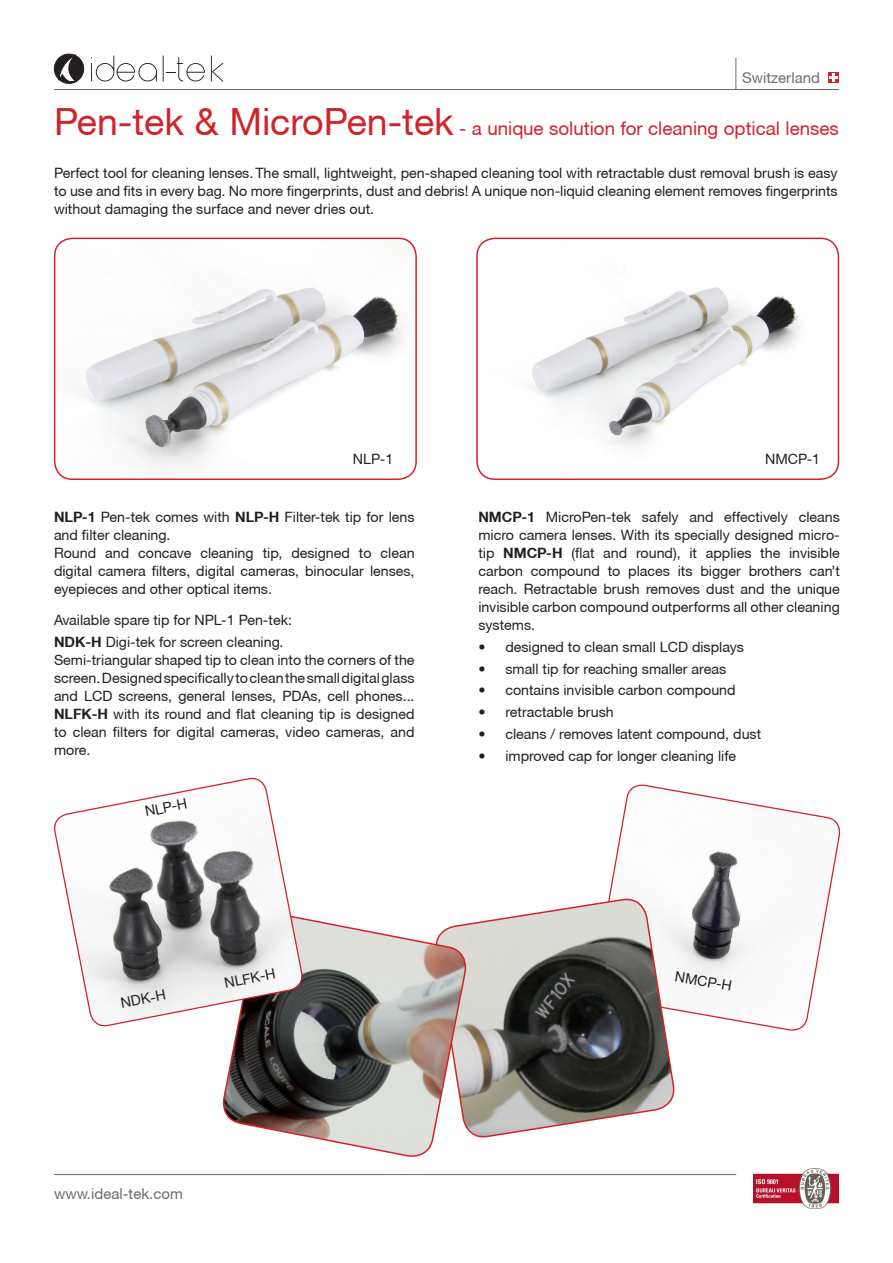
<style>
.page{position:relative;width:893px;height:1263px;background:#fff}
.page>*{position:absolute;margin:0;border:0;box-sizing:border-box;transform-origin:0 0}
.Title1{font:18.75px "Helvetica Neue CE";color:#d1232a}
.t1{font:15px "Helvetica Neue CE";color:#6c6d70}
.t2{font:14.25px/18px "Helvetica Neue CE";color:#231f20;text-align:justify}
.s1{font-size:37.5px}
.s2{font-weight:700}
</style>
<div class="page">
<hr style="left:54px;top:89px;width:785px;height:1px;background:#6c6d70">
<hr style="left:736px;top:58px;width:1px;height:32px;background:#6c6d70">
<img style="left:754px;top:1169px;width:85px;height:40px">
<div style="left:828px;top:72px;width:11px;height:11px;background:#d1232a"></div>
<svg style="left:829px;top:73px;width:9px;height:9px"></svg>
<hr style="left:54px;top:1174px;width:682px;height:1px;background:#6c6d70">
<svg style="left:54px;top:54px;width:30px;height:29px"></svg>
<svg style="left:91px;top:56px;width:66px;height:25px"></svg>
<svg style="left:163px;top:56px;width:42px;height:25px"></svg>
<svg style="left:211px;top:56px;width:13px;height:25px"></svg>
<img style="left:55px;top:238px;width:361px;height:241px">
<div style="left:54px;top:238px;width:363px;height:242px;border:2px solid #d1232a;border-radius:18px"></div>
<img style="left:477px;top:238px;width:361px;height:240px">
<div style="left:476px;top:238px;width:363px;height:242px;border:2px solid #d1232a;border-radius:18px"></div>
<svg style="left:609px;top:784px;width:232px;height:247px"></svg>
<svg style="left:469px;top:896px;width:208px;height:242px"></svg>
<img style="left:222px;top:918px;width:247px;height:239px">
<svg style="left:54px;top:777px;width:250px;height:251px"></svg>
<p class="t1" style="left:742px;top:69px;width:80px">Switzerland</p>
<p class="Title1" style="left:54px;top:117px;width:786px"><span class="s1">Pen-tek &amp; MicroPen-tek</span> - a unique solution for cleaning optical lenses</p>
<p class="t2" style="left:54px;top:164px;width:785px">Perfect tool for cleaning lenses. The small, lightweight, pen-shaped cleaning tool with retractable dust removal brush is easy to use and fits in every bag. No more fingerprints, dust and debris! A unique non-liquid cleaning element removes fingerprints without damaging the surface and never dries out.</p>
<p class="t2" style="left:353px;top:450px;width:42px">NLP-1</p>
<p class="t2" style="left:54px;top:508px;width:362px"><span class="s2">NLP-1</span> Pen-tek comes with <span class="s2">NLP-H</span> Filter-tek tip for lens and filter cleaning.</p>
<p class="t2" style="left:54px;top:544px;width:362px">Round and concave cleaning tip, designed to clean digital camera filters, digital cameras, binocular lenses, eyepieces and other optical items.</p>
<p class="t2" style="left:54px;top:611px;width:240px">Available spare tip for NPL-1 Pen-tek:</p>
<p class="t2" style="left:54px;top:633px;width:231px"><span class="s2">NDK-H</span> Digi-tek for screen cleaning.</p>
<p class="t2" style="left:54px;top:651px;width:362px">Semi-triangular shaped tip to clean into the corners of the screen. Designed specifically to clean the small digital glass and LCD screens, general lenses, PDAs, cell phones...<br><span class="s2">NLFK-H</span> with its round and flat cleaning tip is designed to clean filters for digital cameras, video cameras, and more.</p>
<p class="t2" style="left:143px;top:803px;width:44px;rotate:-11deg">NLP-H</p>
<p class="t2" style="left:119px;top:994px;width:47px;rotate:-11deg">NDK-H</p>
<p class="t2" style="left:223px;top:974px;width:53px;rotate:-11deg">NLFK-H</p>
<p class="t2" style="left:765px;top:450px;width:57px">NMCP-1</p>
<p class="t2" style="left:478px;top:508px;width:363px"><span class="s2">NMCP-1</span> MicroPen-tek safely and effectively cleans micro camera lenses. With its specially designed micro&shy;tip <span class="s2">NMCP-H</span> (flat and round), it applies the invisible carbon compound to places its bigger brothers can’t reach. Retractable brush removes dust and the unique invisible carbon compound outperforms all other cleaning systems.</p>
<p class="t2" style="left:478px;top:638px;width:267px">• designed to clean small LCD displays</p>
<p class="t2" style="left:478px;top:659px;width:249px">• small tip for reaching smaller areas</p>
<p class="t2" style="left:478px;top:681px;width:259px">• contains invisible carbon compound</p>
<p class="t2" style="left:478px;top:703px;width:137px">• retractable brush</p>
<p class="t2" style="left:478px;top:725px;width:284px">• cleans / removes latent compound, dust</p>
<p class="t2" style="left:478px;top:747px;width:259px">• improved cap for longer cleaning life</p>
<p class="t2" style="left:677px;top:967px;width:59px;rotate:10deg">NMCP-H</p>
<p class="t1" style="left:54px;top:1185px;width:130px">www.ideal-tek.com</p>
</div>
